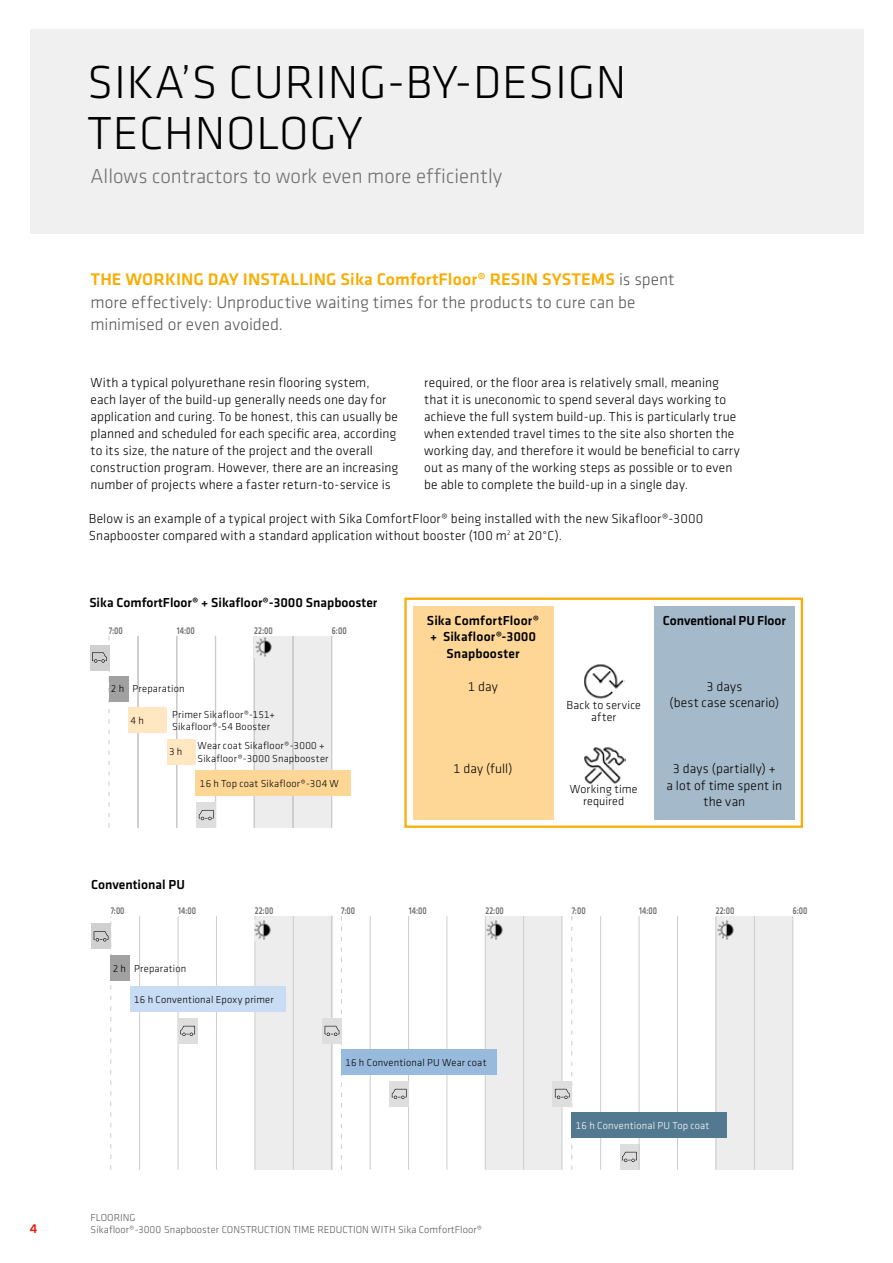
<style>
.page{position:relative;width:893px;height:1263px;background:#fff}
.page>*{position:absolute;margin:0;border:0;box-sizing:border-box;transform-origin:0 0}
.t1{font:300 48px/51px "Klavika";letter-spacing:.015em;color:#000}
.t2{font:300 21px "Klavika";color:#706f6f}
.t3{font:300 17.4px/22.6px "Klavika";color:#575756}
.t4{font:300 13.5px/17px "Klavika";letter-spacing:.01em;color:#000}
.t5{font:500 13.5px/16.5px "Klavika";color:#000;text-align:center}
.t6{font:500 13.5px "Klavika";color:#e42313}
.t7{font:300 12px/12px "Klavika";letter-spacing:.015em;color:#000;text-align:center}
.t8{font:300 10.5px/12.8px "Klavika";letter-spacing:.02em;color:#000}
.t9{font:300 10.5px/12.6px "Klavika";color:#575756}
.t10{font:300 10.5px "Klavika";letter-spacing:.02em;color:#fff}
.t11{font:500 10.2px "Klavika";color:#706f6f;scale:.75 1}
.t12{font:500 10.2px "Klavika";color:#706f6f;scale:.76 1}
.t13{font:300 9.75px "Klavika";color:#000;scale:.76 1}
.s1{font-weight:500;color:#f8ad00}
</style>
<div class="page">
<div style="left:30px;top:30px;width:833px;height:204px;background:#ededed"></div>
<div style="left:413px;top:606px;width:140px;height:213px;background:#fed796"></div>
<div style="left:654px;top:606px;width:140px;height:213px;background:#a4b9c9"></div>
<div style="left:716px;top:916px;width:77px;height:254px;background:#ededed"></div>
<img style="left:717px;top:920px;width:17px;height:20px">
<div style="left:485px;top:916px;width:77px;height:254px;background:#ededed"></div>
<img style="left:486px;top:920px;width:17px;height:20px">
<hr style="left:485px;top:916px;width:1px;height:254px;background:#ccc">
<hr style="left:523px;top:916px;width:1px;height:254px;background:#ccc">
<hr style="left:716px;top:916px;width:1px;height:254px;background:#ccc">
<hr style="left:754px;top:916px;width:1px;height:254px;background:#ccc">
<hr style="left:792px;top:916px;width:1px;height:254px;background:#ccc">
<div style="left:620px;top:1144px;width:19px;height:26px;background:#dedede"></div>
<svg style="left:622px;top:1152px;width:15px;height:10px"></svg>
<div style="left:255px;top:916px;width:77px;height:254px;background:#ededed"></div>
<svg style="left:92px;top:923px;width:2px;height:26px"></svg>
<svg style="left:94px;top:916px;width:18px;height:254px"></svg>
<hr style="left:139px;top:916px;width:1px;height:254px;background:#ccc">
<hr style="left:370px;top:916px;width:1px;height:254px;background:#ccc">
<hr style="left:600px;top:916px;width:1px;height:254px;background:#ccc">
<hr style="left:178px;top:916px;width:1px;height:254px;background:#ccc">
<hr style="left:408px;top:916px;width:1px;height:254px;background:#ccc">
<hr style="left:639px;top:916px;width:1px;height:254px;background:#ccc">
<hr style="left:216px;top:916px;width:1px;height:254px;background:#ccc">
<hr style="left:447px;top:916px;width:1px;height:254px;background:#ccc">
<hr style="left:677px;top:916px;width:1px;height:254px;background:#ccc">
<hr style="left:255px;top:916px;width:1px;height:254px;background:#ccc">
<img style="left:255px;top:919px;width:16px;height:21px">
<hr style="left:293px;top:916px;width:1px;height:254px;background:#ccc">
<svg style="left:322px;top:1018px;width:3px;height:26px"></svg>
<svg style="left:325px;top:916px;width:17px;height:254px"></svg>
<div style="left:254px;top:636px;width:78px;height:192px;background:#ededed"></div>
<div style="left:138px;top:636px;width:1px;height:192px;border:1px solid #ccc"></div>
<div style="left:176px;top:636px;width:1px;height:192px;border:1px solid #ccc"></div>
<div style="left:254px;top:636px;width:1px;height:192px;border:1px solid #ccc"></div>
<div style="left:215px;top:636px;width:1px;height:192px;border:1px solid #ccc"></div>
<div style="left:293px;top:636px;width:1px;height:192px;border:1px solid #ccc"></div>
<div style="left:331px;top:636px;width:1px;height:192px;border:1px solid #ccc"></div>
<div style="left:197px;top:802px;width:19px;height:26px;background:#dedede"></div>
<svg style="left:199px;top:810px;width:15px;height:10px"></svg>
<img style="left:254px;top:636px;width:18px;height:22px">
<div style="left:196px;top:771px;width:155px;height:25px;background:#fed796"></div>
<div style="left:167px;top:739px;width:29px;height:25px;background:#ffe7c2"></div>
<div style="left:128px;top:707px;width:39px;height:26px;background:#ffe7c2"></div>
<div style="left:109px;top:676px;width:19px;height:25px;background:#a1a1a1"></div>
<div style="left:90px;top:645px;width:19px;height:25px;background:#d0d0d0"></div>
<svg style="left:92px;top:636px;width:18px;height:191px"></svg>
<div style="left:130px;top:987px;width:155px;height:25px;background:#c8dcf3"></div>
<div style="left:341px;top:1050px;width:156px;height:25px;background:#98bbdd"></div>
<div style="left:572px;top:1113px;width:155px;height:25px;background:#537991"></div>
<div style="left:111px;top:955px;width:19px;height:26px;background:#a1a1a1"></div>
<div style="left:178px;top:1018px;width:19px;height:26px;background:#dedede"></div>
<svg style="left:180px;top:1026px;width:15px;height:10px"></svg>
<div style="left:390px;top:1081px;width:19px;height:26px;background:#dedede"></div>
<svg style="left:392px;top:1089px;width:15px;height:10px"></svg>
<svg style="left:553px;top:1081px;width:2px;height:26px"></svg>
<svg style="left:555px;top:916px;width:17px;height:254px"></svg>
<img style="left:584px;top:664px;width:41px;height:35px">
<img style="left:584px;top:747px;width:41px;height:37px">
<div style="left:404px;top:598px;width:399px;height:230px;border:2px solid #f8ad00"></div>
<h1 class="t1" style="left:87px;top:56px;width:541px">SIKA’S CURING-BY-DESIGN<br>TECHNOLOGY</h1>
<h2 class="t2" style="left:91px;top:163px;width:413px">Allows contractors to work even more efficiently</h2>
<p class="t3" style="left:91px;top:268px;width:586px"><span class="s1">THE WORKING DAY INSTALLING Sika ComfortFloor® RESIN SYSTEMS</span> is spent more effectively: Unproductive waiting times for the products to cure can be minimised or even avoided.</p>
<p class="t4" style="left:91px;top:374px;width:310px">With a typical polyurethane resin flooring system, each layer of the build-up generally needs one day for application and curing. To be honest, this can usually be planned and scheduled for each specific area, according to its size, the nature of the project and the overall construction program. However, there are an increasing number of projects where a faster return-to-service is</p>
<p class="t4" style="left:424px;top:374px;width:317px">required, or the floor area is relatively small, meaning that it is uneconomic to spend several days working to achieve the full system build-up. This is particularly true when extended travel times to the site also shorten the working day, and therefore it would be beneficial to carry out as many of the working steps as possible or to even be able to complete the build-up in a single day.</p>
<p class="t4" style="left:89px;top:510px;width:616px">Below is an example of a typical project with Sika ComfortFloor® being installed with the new Sikafloor®-3000<br>Snapbooster compared with a standard application without booster (100 m<sup>2</sup> at 20°C).</p>
<p class="t5" style="left:89px;top:594px;width:290px">Sika ComfortFloor® + Sikafloor®-3000 Snapbooster</p>
<p class="t12" style="left:109px;top:624px;width:20px">7:00</p>
<p class="t12" style="left:177px;top:624px;width:25px">14:00</p>
<p class="t12" style="left:254px;top:624px;width:26px">22:00</p>
<p class="t8" style="left:111px;top:682px;width:15px">2 h</p>
<p class="t13" style="left:114px;top:683px;width:13px">2 h</p>
<p class="t8" style="left:133px;top:682px;width:54px">Preparation</p>
<p class="t8" style="left:131px;top:714px;width:15px">4 h</p>
<p class="t8" style="left:172px;top:707px;width:104px">Primer Sikafloor®-151+<br>Sikafloor®-54 Booster</p>
<p class="t12" style="left:332px;top:624px;width:21px">6:00</p>
<p class="t8" style="left:169px;top:745px;width:15px">3 h</p>
<p class="t8" style="left:197px;top:739px;width:132px">Wear coat Sikafloor®-3000 +<br>Sikafloor®-3000 Snapbooster</p>
<p class="t8" style="left:200px;top:777px;width:140px">16 h Top coat Sikafloor®-304 W</p>
<p class="t5" style="left:91px;top:876px;width:95px">Conventional PU</p>
<p class="t5" style="left:427px;top:612px;width:114px">Sika ComfortFloor® + Sikafloor®-3000<br>Snapbooster</p>
<p class="t4" style="left:468px;top:678px;width:31px">1 day</p>
<p class="t4" style="left:453px;top:760px;width:61px">1 day (full)</p>
<p class="t7" style="left:566px;top:699px;width:76px">Back to service after</p>
<p class="t7" style="left:570px;top:783px;width:69px">Working time required</p>
<p class="t5" style="left:663px;top:612px;width:124px">Conventional PU Floor</p>
<p class="t4" style="left:670px;top:678px;width:111px;line-height:16.5px;text-align:center">3 days<br>(best case scenario)</p>
<p class="t4" style="left:666px;top:760px;width:117px;line-height:16.5px;text-align:center">3 days (partially) +<br>a lot of time spent in the van</p>
<p class="t11" style="left:111px;top:904px;width:20px">7:00</p>
<p class="t11" style="left:178px;top:904px;width:26px">14:00</p>
<p class="t11" style="left:255px;top:904px;width:26px">22:00</p>
<p class="t11" style="left:341px;top:904px;width:20px">7:00</p>
<p class="t11" style="left:409px;top:904px;width:26px">14:00</p>
<p class="t11" style="left:485px;top:904px;width:26px">22:00</p>
<p class="t11" style="left:572px;top:904px;width:20px">7:00</p>
<p class="t11" style="left:639px;top:904px;width:26px">14:00</p>
<p class="t11" style="left:716px;top:904px;width:26px">22:00</p>
<p class="t11" style="left:793px;top:904px;width:21px">6:00</p>
<p class="t8" style="left:113px;top:961px;width:15px">2 h</p>
<p class="t8" style="left:134px;top:961px;width:54px">Preparation</p>
<p class="t8" style="left:134px;top:993px;width:141px">16 h Conventional Epoxy primer</p>
<p class="t8" style="left:345px;top:1056px;width:143px">16 h Conventional PU Wear coat</p>
<p class="t6" style="left:30px;top:1219px;width:9px">4</p>
<p class="t9" style="left:91px;top:1211px;width:393px">FLOORING<br>Sikafloor®-3000 Snapbooster CONSTRUCTION TIME REDUCTION WITH Sika ComfortFloor®</p>
<p class="t10" style="left:576px;top:1119px;width:135px">16 h Conventional PU Top coat</p>
</div>
